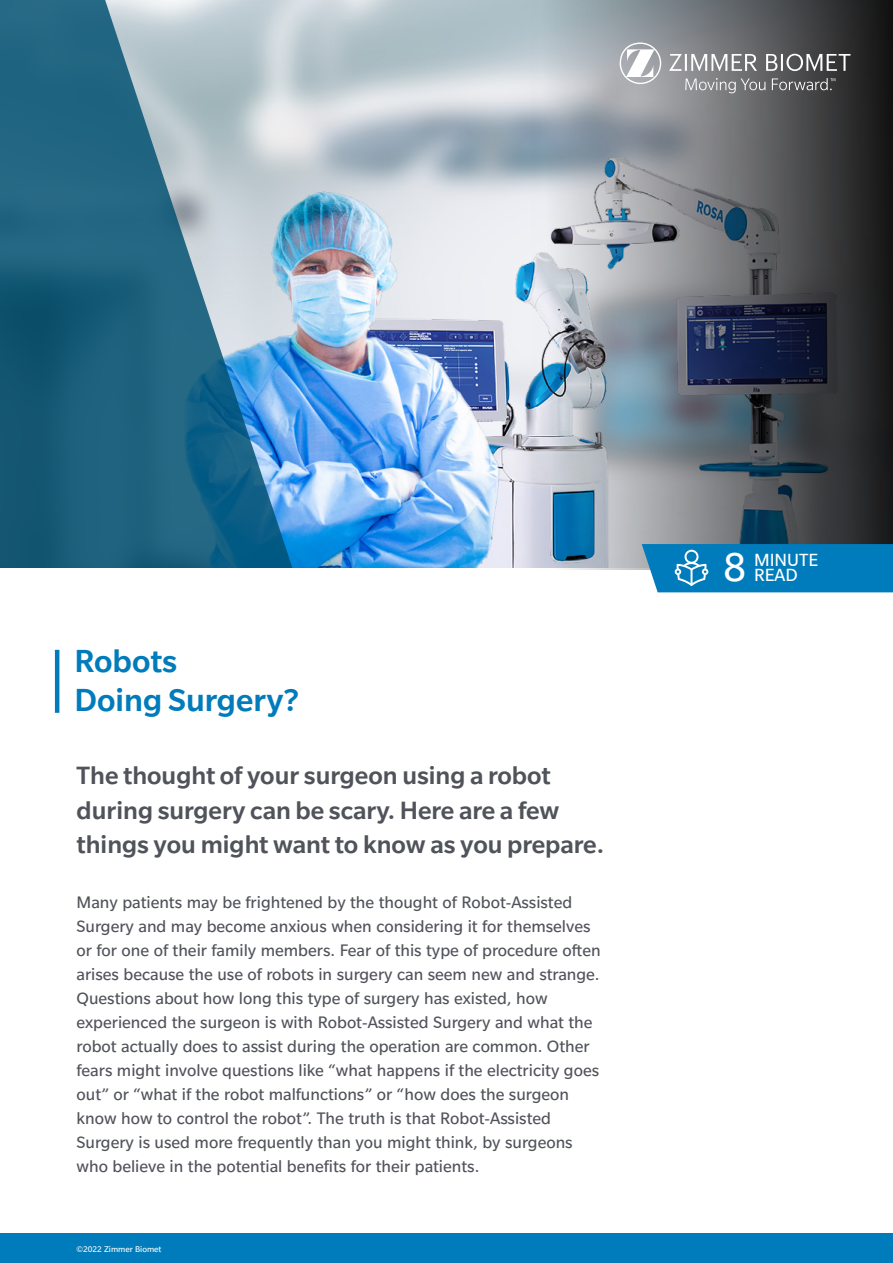
<style>
.page{position:relative;width:893px;height:1263px;background:#fff}
.page>*{position:absolute;margin:0;border:0;box-sizing:border-box;transform-origin:0 0}
.t1{font:43.2px "Slate";color:#fff}
.t2{font:500 34.5px/39px "Slate Pro";color:#007bbb}
.t3{font:500 27px/34.5px "Slate Pro";color:#50535a}
.t4{font:19.05px/15.6px "Slate Pro";color:#fff}
.t5{font:18px/24px "Slate Pro";color:#50535a}
.t6{font:9px "Slate Pro";color:#fff}
</style>
<div class="page">
<img style="left:307px;top:0;width:224px;height:568px">
<img style="left:307px;top:157px;width:224px;height:410px">
<img style="left:307px;top:187px;width:210px;height:380px">
<svg style="left:531px;top:0;width:362px;height:569px"></svg>
<svg style="left:0;top:0;width:307px;height:568px"></svg>
<hr style="left:55px;top:650px;width:4px;height:63px;background:#007bbb">
<svg style="left:642px;top:544px;width:251px;height:48px"></svg>
<svg style="left:669px;top:54px;width:181px;height:17px"></svg>
<svg style="left:620px;top:43px;width:41px;height:41px"></svg>
<svg style="left:685px;top:78px;width:80px;height:15px"></svg>
<svg style="left:772px;top:78px;width:63px;height:12px"></svg>
<div style="left:0;top:1233px;width:893px;height:30px;background:#007bbb"></div>
<h2 class="t2" style="left:74px;top:640px;width:226px">Robots<br>Doing Surgery?</h2>
<h3 class="t3" style="left:77px;top:757px;width:529px">The thought of your surgeon using a robot during surgery can be scary. Here are a few things you might want to know as you prepare.</h3>
<p class="t5" style="left:77px;top:890px;width:526px">Many patients may be frightened by the thought of Robot-Assisted Surgery and may become anxious when considering it for themselves or for one of their family members. Fear of this type of procedure often arises because the use of robots in surgery can seem new and strange.<br>Questions about how long this type of surgery has existed, how experienced the surgeon is with Robot-Assisted Surgery and what the robot actually does to assist during the operation are common. Other fears might involve questions like “what happens if the electricity goes out” or “what if the robot malfunctions” or “how does the surgeon know how to control the robot”. The truth is that Robot-Assisted Surgery is used more frequently than you might think, by surgeons who believe in the potential benefits for their patients.</p>
<p class="t6" style="left:76px;top:1243px;width:87px">©2022 Zimmer Biomet</p>
<h1 class="t1" style="left:723px;top:545px;width:24px">8</h1>
<p class="t4" style="left:754px;top:551px;width:66px">MINUTE<br>READ</p>
</div>
